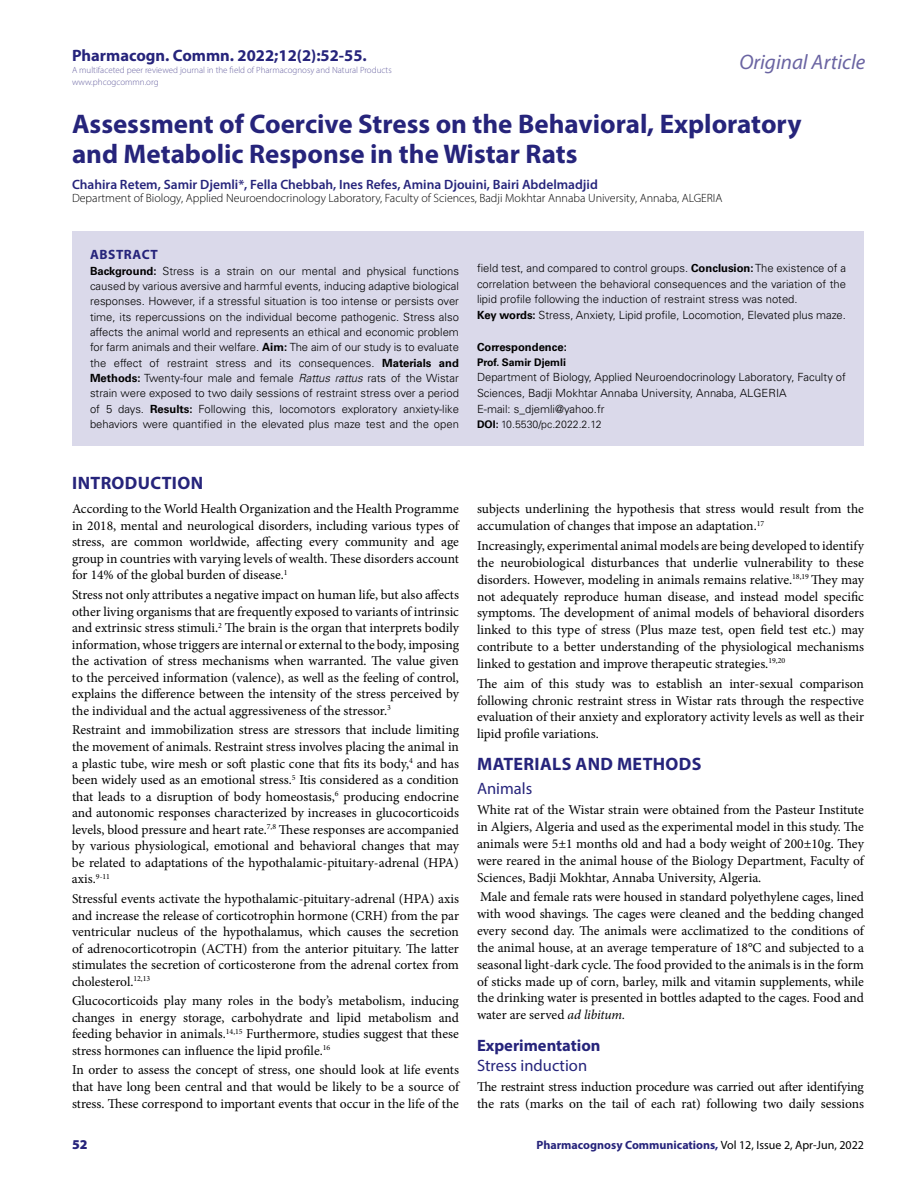
<style>
.page{position:relative;width:918px;height:1188px;background:#fff}
.page>*{position:absolute;margin:0;border:0;box-sizing:border-box;transform-origin:0 0}
.t1{font:700 27px/30px "Myriad Pro";color:#26247b}
.t2{font:italic 21px "Myriad Pro";color:#6a64a2}
.t3{font:700 18px "Myriad Pro";letter-spacing:.02em;color:#26247b}
.t4{font:700 16.5px "Myriad Pro";color:#26247b}
.t5{font:16.5px "Myriad Pro";color:#26247b}
.t6{font:13.5px/16.5px "Minion Pro";letter-spacing:-.005em;color:#000;text-align:justify}
.t7{font:600 13.5px "Myriad Pro";color:#26247b}
.t8{font:700 13.5px "Myriad Pro";letter-spacing:.04em;color:#26247b}
.t9{font:900 13.5px "Myriad Pro";color:#26247b}
.t10{font:300 12px "Myriad Pro";color:#000}
.t11{font:700 12px "Myriad Pro";color:#26247b}
.t12{font:300 11.25px/15.3px "Univers LT Std";color:#000}
.t13{font:700 11.25px "Univers LT Std";color:#000}
.t14{font:300 10.5px "Univers LT Std";color:#000}
.t15{font:700 10.5px "Univers LT Std";letter-spacing:-.005em;color:#000}
.t16{font:300 9px/12px "Myriad Pro";color:#6a64a2}
.s1{font-weight:700}
.s2{font-style:italic}
.s3{font-weight:400;color:#000}
</style>
<div class="page">
<div style="left:72px;top:231px;width:792px;height:215px;background:#dad9ea"></div>
<p class="t4" style="left:72px;top:45px;width:296px">Pharmacogn. Commn. 2022;12(2):52-55.</p>
<p class="t16" style="left:72px;top:64px;width:321px">A multifaceted peer reviewed journal in the field of Pharmacognosy and Natural Products www.phcogcommn.org</p>
<h2 class="t2" style="left:739px;top:49px;width:128px">Original Article</h2>
<h1 class="t1" style="left:72px;top:108px;width:731px">Assessment of Coercive Stress on the Behavioral, Exploratory and Metabolic Response in the Wistar Rats</h1>
<p class="t7" style="left:72px;top:176px;width:527px">Chahira Retem, Samir Djemli*, Fella Chebbah, Ines Refes, Amina Djouini, Bairi Abdelmadjid</p>
<p class="t10" style="left:72px;top:191px;width:652px">Department of Biology, Applied Neuroendocrinology Laboratory, Faculty of Sciences, Badji Mokhtar Annaba University, Annaba, ALGERIA</p>
<p class="t8" style="left:90px;top:246px;width:69px">ABSTRACT</p>
<p class="t12" style="left:90px;top:263px;width:371px;text-align:justify"><span class="s1">Background:</span> Stress is a strain on our mental and physical functions caused by various aversive and harmful events, inducing adaptive biological responses. However, if a stressful situation is too intense or persists over time, its repercussions on the individual become pathogenic. Stress also affects the animal world and represents an ethical and economic problem for farm animals and their welfare. <span class="s1">Aim:</span> The aim of our study is to evaluate the effect of restraint stress and its consequences. <span class="s1">Materials and Methods:</span> Twenty-four male and female <span class="s2">Rattus rattus</span> rats of the Wistar strain were exposed to two daily sessions of restraint stress over a period of 5 days. <span class="s1">Results:</span> Following this, locomotors exploratory anxiety-like behaviors were quantified in the elevated plus maze test and the open</p>
<p class="t12" style="left:477px;top:260px;width:371px;line-height:15.8px">field test, and compared to control groups. <span class="s1">Conclusion:</span> The existence of a correlation between the behavioral consequences and the variation of the lipid profile following the induction of restraint stress was noted.<br><span class="s1">Key words:</span> Stress, Anxiety, Lipid profile, Locomotion, Elevated plus maze.</p>
<p class="t13" style="left:477px;top:340px;width:91px">Correspondence:</p>
<p class="t15" style="left:477px;top:356px;width:90px">Prof. Samir Djemli</p>
<p class="t12" style="left:477px;top:370px;width:370px;line-height:15.8px">Department of Biology, Applied Neuroendocrinology Laboratory, Faculty of<br>Sciences, Badji Mokhtar Annaba University, Annaba, ALGERIA<br>E-mail: s_djemli@yahoo.fr</p>
<p class="t14" style="left:477px;top:418px;width:126px"><span class="s1">DOI:</span> 10.5530/pc.2022.2.12</p>
<h3 class="t3" style="left:72px;top:471px;width:132px">INTRODUCTION</h3>
<p class="t6" style="left:72px;top:501px;width:389px">According to the World Health Organization and the Health Programme in 2018, mental and neurological disorders, including various types of stress, are common worldwide, affecting every community and age group in countries with varying levels of wealth. These disorders account for 14% of the global burden of disease.<sup>1</sup></p>
<p class="t6" style="left:72px;top:587px;width:389px">Stress not only attributes a negative impact on human life, but also affects other living organisms that are frequently exposed to variants of intrinsic and extrinsic stress stimuli.<sup>2</sup> The brain is the organ that interprets bodily information, whose triggers are internal or external to the body, imposing the activation of stress mechanisms when warranted. The value given to the perceived information (valence), as well as the feeling of control, explains the difference between the intensity of the stress perceived by the individual and the actual aggressiveness of the stressor.<sup>3</sup></p>
<p class="t6" style="left:72px;top:722px;width:389px">Restraint and immobilization stress are stressors that include limiting the movement of animals. Restraint stress involves placing the animal in a plastic tube, wire mesh or soft plastic cone that fits its body,<sup>4</sup> and has been widely used as an emotional stress.<sup>5</sup> Itis considered as a condition that leads to a disruption of body homeostasis,<sup>6</sup> producing endocrine and autonomic responses characterized by increases in glucocorticoids levels, blood pressure and heart rate.<sup>7,8</sup> These responses are accompanied by various physiological, emotional and behavioral changes that may be related to adaptations of the hypothalamic-pituitary-adrenal (HPA) axis.<sup>9-11</sup></p>
<p class="t6" style="left:72px;top:890px;width:389px">Stressful events activate the hypothalamic-pituitary-adrenal (HPA) axis and increase the release of corticotrophin hormone (CRH) from the par ventricular nucleus of the hypothalamus, which causes the secretion of adrenocorticotropin (ACTH) from the anterior pituitary. The latter stimulates the secretion of corticosterone from the adrenal cortex from cholesterol.<sup>12,13</sup></p>
<p class="t6" style="left:72px;top:993px;width:389px">Glucocorticoids play many roles in the body’s metabolism, inducing changes in energy storage, carbohydrate and lipid metabolism and feeding behavior in animals.<sup>14,15</sup> Furthermore, studies suggest that these stress hormones can influence the lipid profile.<sup>16</sup></p>
<p class="t6" style="left:72px;top:1062px;width:389px">In order to assess the concept of stress, one should look at life events that have long been central and that would be likely to be a source of stress. These correspond to important events that occur in the life of the</p>
<p class="t6" style="left:477px;top:501px;width:389px">subjects underlining the hypothesis that stress would result from the accumulation of changes that impose an adaptation.<sup>17</sup></p>
<p class="t6" style="left:477px;top:537px;width:389px">Increasingly, experimental animal models are being developed to identify the neurobiological disturbances that underlie vulnerability to these disorders. However, modeling in animals remains relative.<sup>18,19</sup> They may not adequately reproduce human disease, and instead model specific symptoms. The development of animal models of behavioral disorders linked to this type of stress (Plus maze test, open field test etc.) may contribute to a better understanding of the physiological mechanisms linked to gestation and improve therapeutic strategies.<sup>19,20</sup></p>
<p class="t6" style="left:477px;top:675px;width:389px">The aim of this study was to establish an inter-sexual comparison following chronic restraint stress in Wistar rats through the respective evaluation of their anxiety and exploratory activity levels as well as their lipid profile variations.</p>
<h3 class="t3" style="left:477px;top:752px;width:226px">MATERIALS AND METHODS</h3>
<p class="t5" style="left:477px;top:779px;width:57px">Animals</p>
<p class="t6" style="left:477px;top:802px;width:389px">White rat of the Wistar strain were obtained from the Pasteur Institute in Algiers, Algeria and used as the experimental model in this study. The animals were 5±1 months old and had a body weight of 200±10g. They were reared in the animal house of the Biology Department, Faculty of Sciences, Badji Mokhtar, Annaba University, Algeria.</p>
<p class="t6" style="left:477px;top:889px;width:389px">Male and female rats were housed in standard polyethylene cages, lined with wood shavings. The cages were cleaned and the bedding changed every second day. The animals were acclimatized to the conditions of the animal house, at an average temperature of 18°C and subjected to a seasonal light-dark cycle. The food provided to the animals is in the form of sticks made up of corn, barley, milk and vitamin supplements, while the drinking water is presented in bottles adapted to the cages. Food and water are served <span class="s2">ad libitum.</span></p>
<p class="t4" style="left:477px;top:1035px;width:125px">Experimentation</p>
<p class="t5" style="left:477px;top:1055px;width:112px">Stress induction</p>
<p class="t6" style="left:477px;top:1078px;width:388px">The restraint stress induction procedure was carried out after identifying the rats (marks on the tail of each rat) following two daily sessions</p>
<p class="t9" style="left:72px;top:1136px;width:17px">52</p>
<p class="t11" style="left:536px;top:1138px;width:329px">Pharmacognosy Communications, <span class="s3">Vol 12, Issue 2, Apr-Jun, 2022</span></p>
</div>
